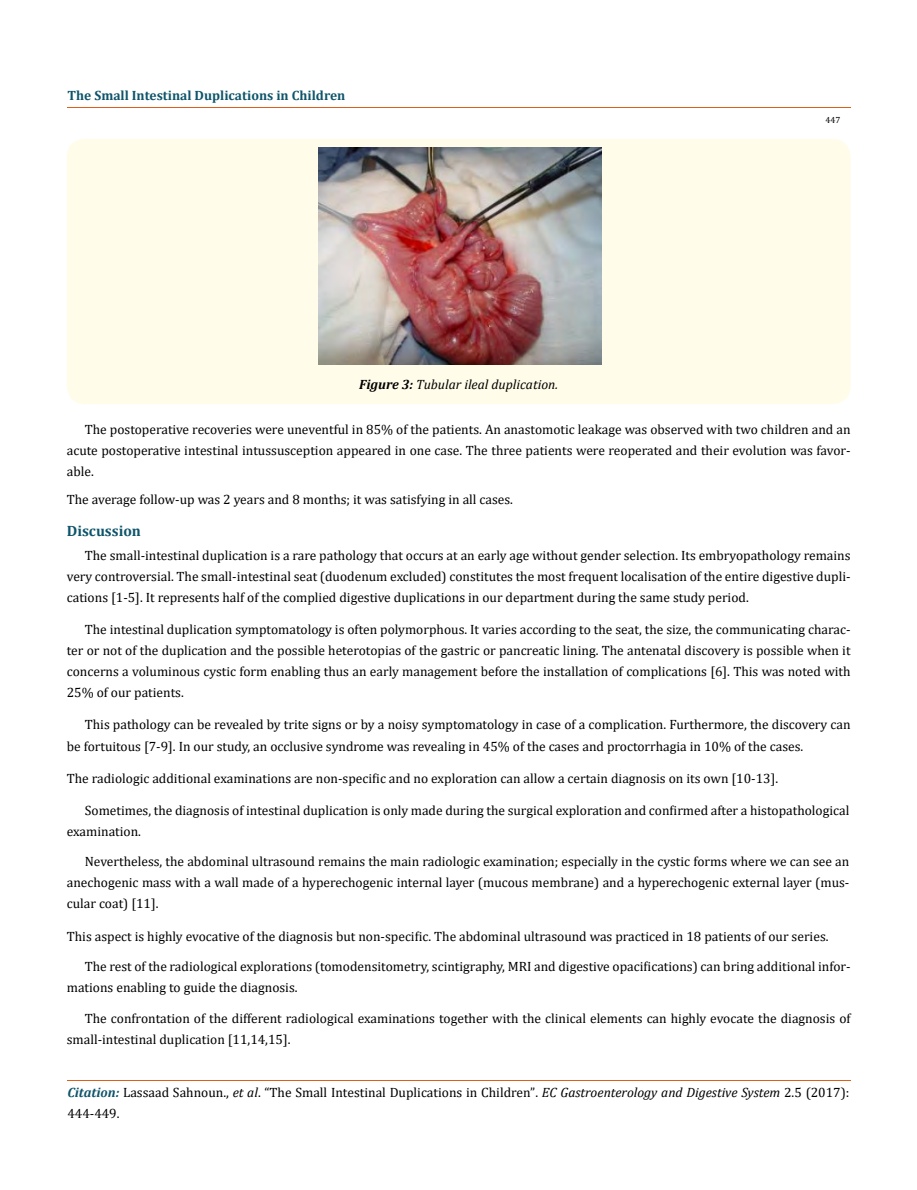
<style>
.page{position:relative;width:917px;height:1190px;background:#fff}
.page>*{position:absolute;margin:0;border:0;box-sizing:border-box;transform-origin:0 0}
.t1{font:700 15px "Cambria";color:#0e546a}
.t2{font:13.5px/21px "Cambria";color:#000}
.t3{font:700 13.5px "Cambria";color:#0e546a}
.t4{font:italic 13.5px "Cambria";color:#000}
.t5{font:9px "Cambria";color:#000}
.s1{font-weight:700}
.s2{font-weight:700;font-style:italic;color:#0e546a}
.s3{font-style:italic}
.s4{font-size:13.35px}
</style>
<div class="page">
<hr style="left:67px;top:107px;width:783px;height:1px;background:#e05d1a">
<hr style="left:67px;top:1080px;width:783px;height:1px;background:#e05d1a">
<div style="left:67px;top:139px;width:783px;height:265px;background:#fffde9;border-radius:18px"></div>
<img style="left:319px;top:147px;width:282px;height:217px">
<p class="t3" style="left:68px;top:86px;width:279px">The Small Intestinal Duplications in Children</p>
<p class="t5" style="left:825px;top:115px;width:16px">447</p>
<p class="t4" style="left:359px;top:375px;width:200px"><span class="s1">Figure 3:</span> Tubular ileal duplication.</p>
<p class="t2" style="left:67px;top:418px;width:785px;text-align:justify;text-indent:18px">The postoperative recoveries were uneventful in 85% of the patients. An anastomotic leakage was observed with two children and an acute postoperative intestinal intussusception appeared in one case. The three patients were reoperated and their evolution was favor&shy;able.</p>
<p class="t2" style="left:67px;top:489px;width:448px">The average follow-up was 2 years and 8 months; it was satisfying in all cases.</p>
<p class="t1" style="left:67px;top:520px;width:76px">Discussion</p>
<p class="t2" style="left:67px;top:544px;width:785px;text-align:justify;text-indent:18px">The small-intestinal duplication is a rare pathology that occurs at an early age without gender selection. Its embryopathology remains very controversial. The small-intestinal seat (duodenum excluded) constitutes the most frequent localisation of the entire digestive dupli&shy;cations [1-5]. It represents half of the complied digestive duplications in our department during the same study period.</p>
<p class="t2" style="left:67px;top:618px;width:785px;text-align:justify;text-indent:18px">The intestinal duplication symptomatology is often polymorphous. It varies according to the seat, the size, the communicating charac&shy;ter or not of the duplication and the possible heterotopias of the gastric or pancreatic lining. The antenatal discovery is possible when it concerns a voluminous cystic form enabling thus an early management before the installation of complications [6]. This was noted with 25% of our patients.</p>
<p class="t2" style="left:67px;top:714px;width:785px;text-indent:18px">This pathology can be revealed by trite signs or by a noisy symptomatology in case of a complication. Furthermore, the discovery can be fortuitous [7-9]. In our study, an occlusive syndrome was revealing in 45% of the cases and proctorrhagia in 10% of the cases.</p>
<p class="t2" style="left:67px;top:768px;width:713px">The radiologic additional examinations are non-specific and no exploration can allow a certain diagnosis on its own [10-13].</p>
<p class="t2" style="left:67px;top:800px;width:784px;text-indent:18px">Sometimes, the diagnosis of intestinal duplication is only made during the surgical exploration and confirmed after a histopathological examination.</p>
<p class="t2" style="left:67px;top:851px;width:784px;text-align:justify;text-indent:18px">Nevertheless, the abdominal ultrasound remains the main radiologic examination; especially in the cystic forms where we can see an anechogenic mass with a wall made of a hyperechogenic internal layer (mucous membrane) and a hyperechogenic external layer (mus&shy;cular coat) [11].</p>
<p class="t2" style="left:67px;top:925px;width:763px">This aspect is highly evocative of the diagnosis but non-specific. The abdominal ultrasound was practiced in 18 patients of our series.</p>
<p class="t2" style="left:67px;top:956px;width:785px;text-indent:18px">The rest of the radiological explorations (tomodensitometry, scintigraphy, MRI and digestive opacifications) can bring additional infor&shy;mations enabling to guide the diagnosis.</p>
<p class="t2" style="left:67px;top:1007px;width:785px;text-indent:18px">The confrontation of the different radiological examinations together with the clinical elements can highly evocate the diagnosis of small-intestinal duplication [11,14,15].</p>
<p class="t2" style="left:67px;top:1082px;width:783px"><span class="s2">Citation:</span> Lassaad Sahnoun., <span class="s3">et al</span>. “The Small Intestinal Duplications in Children”<span class="s4">.</span> <span class="s3">EC Gastroenterology and Digestive System</span> <span class="s4">2</span>.5 (2017):<br>444-449.</p>
</div>
